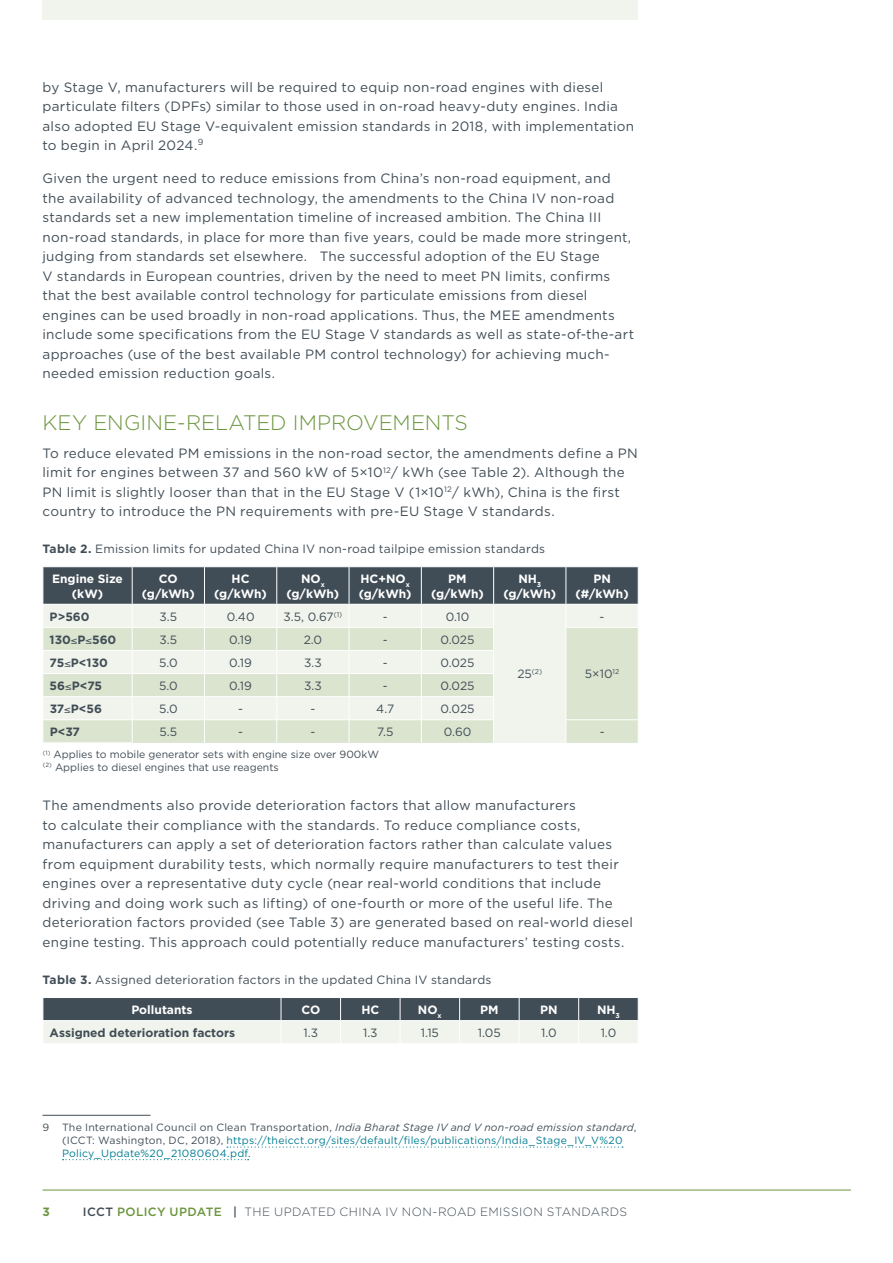
<style>
.page{position:relative;width:893px;height:1263px;background:#fff}
.page>*{position:absolute;margin:0;border:0;box-sizing:border-box;transform-origin:0 0}
.t1{font:300 21px "Gotham";letter-spacing:-.005em;color:#6c953e}
.t2{font:13.5px/19.5px "Gotham";letter-spacing:.02em;color:#414d56}
.t3{font:12px "Gotham";letter-spacing:.015em;color:#414d56}
.t4{font:700 12px/14.4px "Gotham";color:#fff;text-align:center}
.t5{font:700 12px "Gotham";color:#414d56}
.t6{font:300 12px "Gotham";letter-spacing:.03em;color:#414d56}
.t7{font:700 12px "Gotham";color:#6c953e}
.t8{font:10.5px/12.6px "Gotham";letter-spacing:.02em;color:#007d93}
.t9{font:10.5px/12.6px "Gotham";color:#414d56}
.t10{font:7.05px "Gotham";color:#414d56}
.s1{font-weight:700}
.s2{font-size:12px}
.s3{color:#414d56}
.s4{font-style:italic;color:#414d56}
.s5{font-weight:500}
.s6{font-weight:500;color:#6c953e}
</style>
<div class="page">
<hr style="left:43px;top:1190px;width:808px;height:1px;background:#6c953e">
<div style="left:43px;top:0;width:595px;height:20px;background:#f0f4ec"></div>
<svg style="left:43px;top:567px;width:596px;height:176px;background:#c4ccc3"></svg>
<hr style="left:43px;top:742px;width:90px;height:1px;background:#fff">
<svg style="left:43px;top:997px;width:596px;height:46px;background:#9da5a5"></svg>
<hr style="left:43px;top:1115px;width:108px;height:1px;background:#414d56">
<svg style="left:227px;top:1146px;width:396px;height:1px"></svg>
<svg style="left:63px;top:1159px;width:186px;height:1px"></svg>
<p class="t2" style="left:43px;top:77px;width:593px">by Stage V, manufacturers will be required to equip non-road engines with diesel particulate filters (DPFs) similar to those used in on-road heavy-duty engines. India also adopted EU Stage V-equivalent emission standards in 2018, with implementation to begin in April 2024.<sup>9</sup></p>
<p class="t2" style="left:43px;top:168px;width:593px">Given the urgent need to reduce emissions from China’s non-road equipment, and the availability of advanced technology, the amendments to the China IV non-road standards set a new implementation timeline of increased ambition. The China III non-road standards, in place for more than five years, could be made more stringent, judging from standards set elsewhere. The successful adoption of the EU Stage<br>V standards in European countries, driven by the need to meet PN limits, confirms that the best available control technology for particulate emissions from diesel engines can be used broadly in non-road applications. Thus, the MEE amendments include some specifications from the EU Stage V standards as well as state-of-the-art approaches (use of the best available PM control technology) for achieving much&shy;needed emission reduction goals.</p>
<h1 class="t1" style="left:43px;top:409px;width:427px">KEY ENGINE-RELATED IMPROVEMENTS</h1>
<p class="t2" style="left:43px;top:443px;width:597px">To reduce elevated PM emissions in the non-road sector, the amendments define a PN limit for engines between 37 and 560 kW of 5×10<sup>12</sup>/ kWh (see Table 2). Although the PN limit is slightly looser than that in the EU Stage V (1×10<sup>12</sup>/ kWh), China is the first country to introduce the PN requirements with pre-EU Stage V standards.</p>
<p class="t3" style="left:43px;top:541px;width:504px"><span class="s1">Table 2.</span> Emission limits for updated China IV non-road tailpipe emission standards</p>
<p class="t4" style="left:52px;top:572px;width:72px">Engine Size (kW)</p>
<p class="t4" style="left:142px;top:572px;width:54px">CO (g/kWh)</p>
<p class="t4" style="left:214px;top:572px;width:54px">HC (g/kWh)</p>
<p class="t4" style="left:287px;top:572px;width:54px">NO<sub>x </sub>(g/kWh)</p>
<p class="t4" style="left:359px;top:572px;width:54px;text-align:left">HC+NO<sub>x </sub>(g/kWh)</p>
<p class="t4" style="left:431px;top:572px;width:54px">PM (g/kWh)</p>
<p class="t4" style="left:503px;top:572px;width:54px">NH<sub>3 </sub>(g/kWh)</p>
<p class="t4" style="left:575px;top:572px;width:55px">PN (#/kWh)</p>
<p class="t5" style="left:50px;top:608px;width:41px">P&gt;560</p>
<p class="t3" style="left:160px;top:609px;width:19px">3.5</p>
<p class="t3" style="left:227px;top:609px;width:29px">0.40</p>
<p class="t3" style="left:284px;top:609px;width:60px">3.5, 0.67<sup>(1)</sup></p>
<p class="t3" style="left:383px;top:609px;width:6px">-</p>
<p class="t3" style="left:446px;top:609px;width:25px">0.10</p>
<p class="t3" style="left:600px;top:609px;width:6px">-</p>
<p class="t5" style="left:50px;top:631px;width:68px">130≤P≤560</p>
<p class="t3" style="left:160px;top:632px;width:19px">3.5</p>
<p class="t3" style="left:229px;top:632px;width:24px">0.19</p>
<p class="t3" style="left:304px;top:632px;width:20px">2.0</p>
<p class="t3" style="left:383px;top:632px;width:6px">-</p>
<p class="t3" style="left:440px;top:632px;width:36px">0.025</p>
<p class="t5" style="left:50px;top:655px;width:60px">75≤P&lt;130</p>
<p class="t3" style="left:159px;top:655px;width:20px">5.0</p>
<p class="t3" style="left:229px;top:655px;width:24px">0.19</p>
<p class="t3" style="left:304px;top:655px;width:19px">3.3</p>
<p class="t3" style="left:383px;top:655px;width:6px">-</p>
<p class="t3" style="left:440px;top:655px;width:36px">0.025</p>
<p class="t5" style="left:50px;top:678px;width:54px">56≤P&lt;75</p>
<p class="t3" style="left:159px;top:678px;width:20px">5.0</p>
<p class="t3" style="left:229px;top:678px;width:24px">0.19</p>
<p class="t3" style="left:304px;top:678px;width:19px">3.3</p>
<p class="t3" style="left:383px;top:678px;width:6px">-</p>
<p class="t3" style="left:440px;top:678px;width:36px">0.025</p>
<p class="t5" style="left:50px;top:701px;width:54px">37≤P&lt;56</p>
<p class="t3" style="left:159px;top:701px;width:20px">5.0</p>
<p class="t3" style="left:238px;top:701px;width:6px">-</p>
<p class="t3" style="left:310px;top:701px;width:6px">-</p>
<p class="t3" style="left:376px;top:701px;width:19px">4.7</p>
<p class="t3" style="left:440px;top:701px;width:36px">0.025</p>
<p class="t5" style="left:50px;top:724px;width:32px">P&lt;37</p>
<p class="t3" style="left:160px;top:724px;width:19px">5.5</p>
<p class="t3" style="left:238px;top:724px;width:6px">-</p>
<p class="t3" style="left:310px;top:724px;width:6px">-</p>
<p class="t3" style="left:377px;top:724px;width:18px">7.5</p>
<p class="t3" style="left:444px;top:724px;width:29px">0.60</p>
<p class="t3" style="left:600px;top:724px;width:6px">-</p>
<p class="t9" style="left:43px;top:748px;width:338px"><sup>(1)</sup> Applies to mobile generator sets with engine size over 900kW <sup>(2)</sup> Applies to diesel engines that use reagents</p>
<p class="t2" style="left:43px;top:795px;width:592px">The amendments also provide deterioration factors that allow manufacturers<br>to calculate their compliance with the standards. To reduce compliance costs, manufacturers can apply a set of deterioration factors rather than calculate values from equipment durability tests, which normally require manufacturers to test their engines over a representative duty cycle (near real-world conditions that include driving and doing work such as lifting) of one-fourth or more of the useful life. The deterioration factors provided (see Table 3) are generated based on real-world diesel engine testing. This approach could potentially reduce manufacturers’ testing costs.</p>
<p class="t3" style="left:43px;top:972px;width:450px"><span class="s1">Table 3.</span> Assigned deterioration factors in the updated China IV standards</p>
<p class="t4" style="left:131px;top:1002px;width:63px">Pollutants</p>
<p class="t4" style="left:301px;top:1002px;width:20px">CO</p>
<p class="t4" style="left:361px;top:1002px;width:19px">HC</p>
<p class="t4" style="left:418px;top:1002px;width:25px">NO<sub>x</sub></p>
<p class="t4" style="left:480px;top:1002px;width:20px">PM</p>
<p class="t4" style="left:540px;top:1002px;width:19px">PN</p>
<p class="t4" style="left:597px;top:1002px;width:24px">NH<sub>3</sub></p>
<p class="t5" style="left:50px;top:1025px;width:187px">Assigned deterioration factors</p>
<p class="t3" style="left:303px;top:1025px;width:16px">1.3</p>
<p class="t3" style="left:363px;top:1025px;width:16px">1.3</p>
<p class="t3" style="left:421px;top:1025px;width:20px">1.15</p>
<p class="t3" style="left:478px;top:1025px;width:24px">1.05</p>
<p class="t3" style="left:541px;top:1025px;width:17px">1.0</p>
<p class="t3" style="left:601px;top:1025px;width:17px">1.0</p>
<p class="t10" style="left:517px;top:667px;width:26px"><span class="s2">25</span>(2)</p>
<p class="t3" style="left:585px;top:666px;width:36px">5×10<sup>12</sup></p>
<p class="t8" style="left:62px;top:1121px;width:576px;text-indent:-19px"><span class="s3">9 The International Council on Clean Transportation,</span> <span class="s4">India Bharat Stage IV and V non-road emission standard</span><span class="s3">, (ICCT: Washington, DC, 2018),</span> https://theicct.org/sites/default/files/publications/India_Stage_IV_V%20<br>Policy_Update%20_21080604.pdf<span class="s3">.</span></p>
<p class="t7" style="left:43px;top:1203px;width:9px">3</p>
<p class="t6" style="left:83px;top:1204px;width:546px"><span class="s5">ICCT</span> <span class="s6">POLICY UPDATE</span> <span class="s5">|</span> THE UPDATED CHINA IV NON-ROAD EMISSION STANDARDS</p>
</div>
